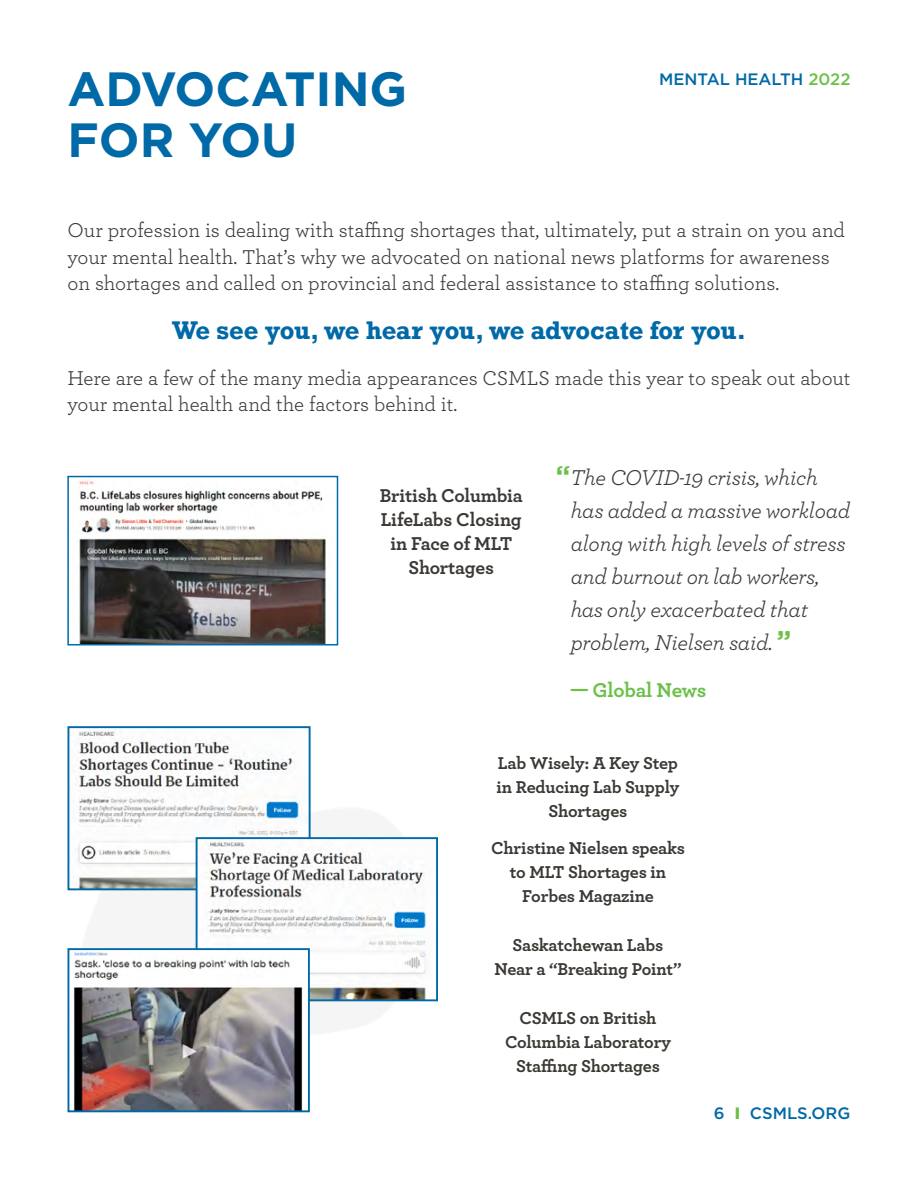
<style>
.page{position:relative;width:918px;height:1188px;background:#fff}
.page>*{position:absolute;margin:0;border:0;box-sizing:border-box;transform-origin:0 0}
.Headline{font:700 48px/51px "Gotham";color:#0069a7}
.t1{font:700 24px "Rockwell";letter-spacing:-.02em;color:#0069a7}
.Block_Quote{font:italic 22.5px/33px "Archer";letter-spacing:-.01em;color:#3c3935}
.Body{font:21px/26.2px "Archer";color:#3c3935}
.Block_Quote-2{font:700 21px "Archer";letter-spacing:-.015em;color:#6cc04a}
.Link_Text{font:700 19.5px/24px "Archer";letter-spacing:-.01em;color:#3c3935;text-align:center}
.Link_Text-2{font:700 18px/24px "Archer";letter-spacing:-.01em;color:#3c3935;text-align:center}
.t2{font:500 16.5px "Gotham";color:#0069a7}
.s1{color:#6cc04a}
.s2{font-family:"Gotham";font-weight:700;font-style:normal;font-size:27px;color:#6cc04a}
.s3{font-weight:900;color:#6cc04a}
</style>
<div class="page">
<img style="left:77px;top:481px;width:249px;height:161px">
<div style="left:67px;top:476px;width:271px;height:169px;border:2px solid #0069a7"></div>
<img style="left:77px;top:731px;width:225px;height:156px">
<div style="left:68px;top:726px;width:243px;height:164px;border:2px solid #0069a7"></div>
<img style="left:199px;top:840px;width:227px;height:158px">
<div style="left:196px;top:837px;width:242px;height:164px;border:2px solid #0069a7"></div>
<img style="left:73px;top:951px;width:234px;height:158px">
<div style="left:68px;top:948px;width:242px;height:164px;border:2px solid #0069a7"></div>
<p class="Headline" style="left:68px;top:63px;width:341px">ADVOCATING<br>FOR YOU</p>
<p class="t2" style="left:659px;top:69px;width:193px">MENTAL HEALTH <span class="s1">2022</span></p>
<p class="Body" style="left:68px;top:216px;width:779px">Our profession is dealing with staffing shortages that, ultimately, put a strain on you and your mental health. That’s why we advocated on national news platforms for awareness on shortages and called on provincial and federal assistance to staffing solutions.</p>
<h3 class="t1" style="left:172px;top:315px;width:575px">We see you, we hear you, we advocate for you.</h3>
<p class="Body" style="left:68px;top:364px;width:785px">Here are a few of the many media appearances CSMLS made this year to speak out about your mental health and the factors behind it.</p>
<p class="Link_Text" style="left:380px;top:482px;width:145px">British Columbia<br>LifeLabs Closing in Face of MLT<br>Shortages</p>
<p class="Block_Quote" style="left:571px;top:460px;width:281px;text-indent:-15px"><span class="s2">“</span>The COVID-19 crisis, which has added a massive workload along with high levels of stress and burnout on lab workers, has only exacerbated that problem, Nielsen said. <span class="s2">”</span></p>
<p class="Block_Quote-2" style="left:570px;top:673px;width:137px">— Global News</p>
<p class="Link_Text-2" style="left:497px;top:750px;width:184px">Lab Wisely: A Key Step in Reducing Lab Supply<br>Shortages</p>
<p class="Link_Text-2" style="left:491px;top:835px;width:195px">Christine Nielsen speaks to MLT Shortages in<br>Forbes Magazine</p>
<p class="Link_Text-2" style="left:494px;top:932px;width:189px">Saskatchewan Labs<br>Near a “Breaking Point”</p>
<p class="Link_Text-2" style="left:505px;top:1005px;width:167px">CSMLS on British<br>Columbia Laboratory<br>Staffing Shortages</p>
<p class="t2" style="left:714px;top:1102px;width:138px">6 <span class="s3">I</span> CSMLS.ORG</p>
</div>
